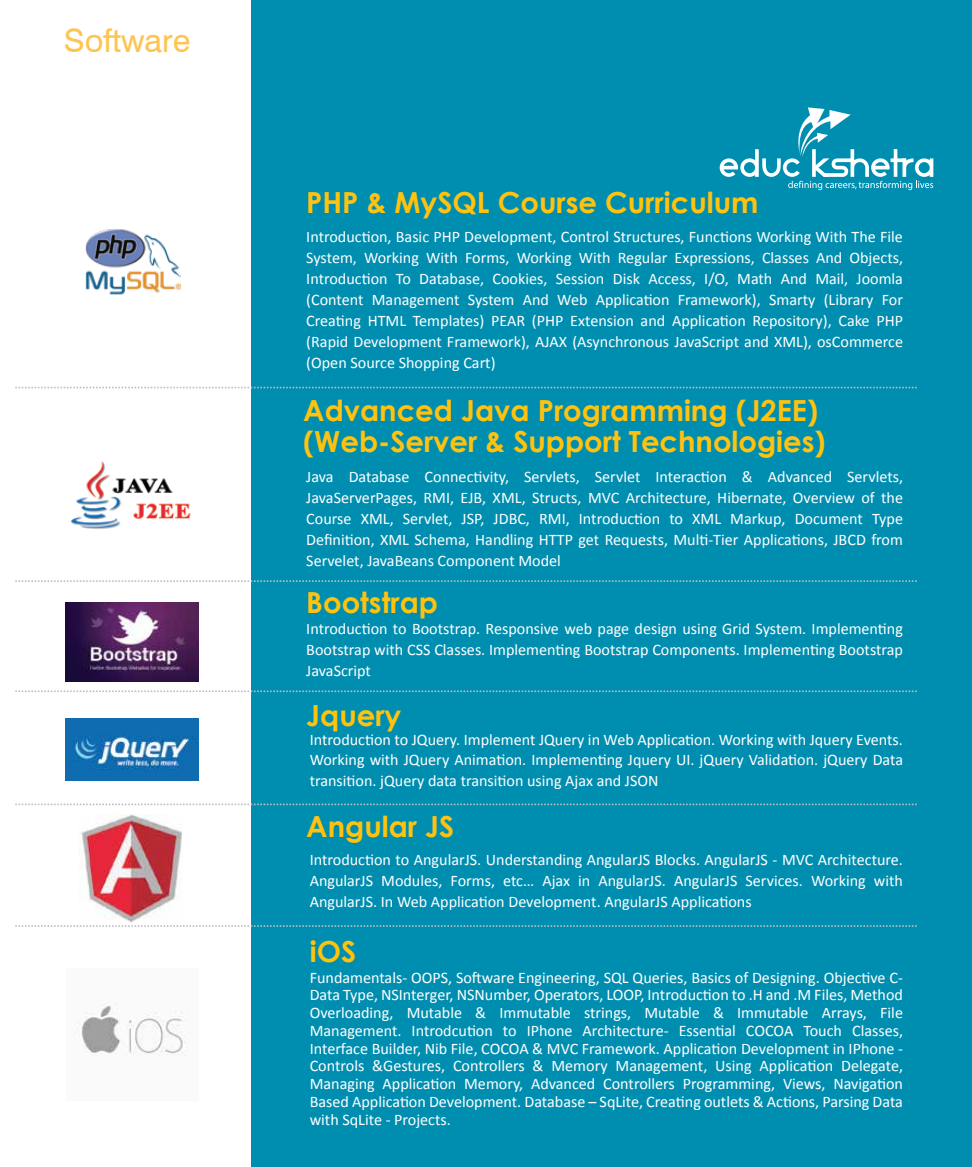
<style>
.page{position:relative;width:972px;height:1167px;background:#fff}
.page>*{position:absolute;margin:0;border:0;box-sizing:border-box;transform-origin:0 0}
.t1{font:32.25px "Swiss 721 BT";color:#fec44f}
.t2{font:700 28.95px/31.7px "Century Gothic";color:#ffc20e}
.t3{font:16.05px/21px "Calibri";color:#fff;text-align:justify}
</style>
<div class="page">
<div style="left:251px;top:0;width:721px;height:1166px;background:#008eb0"></div>
<svg style="left:720px;top:107px;width:213px;height:83px"></svg>
<svg style="left:15px;top:387px;width:902px;height:1px"></svg>
<svg style="left:15px;top:580px;width:902px;height:2px"></svg>
<svg style="left:15px;top:690px;width:902px;height:2px"></svg>
<img style="left:66px;top:602px;width:132px;height:79px">
<img style="left:66px;top:718px;width:132px;height:62px">
<img style="left:78px;top:814px;width:104px;height:107px">
<svg style="left:15px;top:803px;width:902px;height:2px"></svg>
<svg style="left:15px;top:925px;width:902px;height:1px"></svg>
<img style="left:77px;top:1003px;width:110px;height:52px">
<img style="left:70px;top:461px;width:121px;height:68px">
<img style="left:85px;top:229px;width:96px;height:66px">
<h1 class="t1" style="left:64px;top:21px;width:128px">Software</h1>
<h2 class="t2" style="left:306px;top:185px;width:454px">PHP &amp; MySQL Course Curriculum</h2>
<p class="t3" style="left:306px;top:226px;width:598px">Introduction, Basic PHP Development, Control Structures, Functions Working With The File System, Working With Forms, Working With Regular Expressions, Classes And Objects, Introduction To Database, Cookies, Session Disk Access, I/O, Math And Mail, Joomla (Content Management System And Web Application Framework), Smarty (Library For Creating HTML Templates) PEAR (PHP Extension and Application Repository), Cake PHP (Rapid Development Framework), AJAX (Asynchronous JavaScript and XML), osCommerce (Open Source Shopping Cart)</p>
<h2 class="t2" style="left:303px;top:393px;width:524px">Advanced Java Programming (J2EE) (Web-Server &amp; Support Technologies)</h2>
<p class="t3" style="left:306px;top:466px;width:598px">Java Database Connectivity, Servlets, Servlet Interaction &amp; Advanced Servlets, JavaServerPages, RMI, EJB, XML, Structs, MVC Architecture, Hibernate, Overview of the Course XML, Servlet, JSP, JDBC, RMI, Introduction to XML Markup, Document Type Definition, XML Schema, Handling HTTP get Requests, Multi-Tier Applications, JBCD from Servelet, JavaBeans Component Model</p>
<h2 class="t2" style="left:306px;top:585px;width:133px">Bootstrap</h2>
<p class="t3" style="left:306px;top:618px;width:598px">Introduction to Bootstrap. Responsive web page design using Grid System. Implementing Bootstrap with CSS Classes. Implementing Bootstrap Components. Implementing Bootstrap JavaScript</p>
<h2 class="t2" style="left:306px;top:698px;width:97px">Jquery</h2>
<p class="t3" style="left:310px;top:728px;width:595px">Introduction to JQuery. Implement JQuery in Web Application. Working with Jquery Events.<br>Working with JQuery Animation. Implementing Jquery UI. jQuery Validation. jQuery Data transition. jQuery data transition using Ajax and JSON</p>
<h2 class="t2" style="left:306px;top:809px;width:150px">Angular JS</h2>
<p class="t3" style="left:310px;top:849px;width:595px">Introduction to AngularJS. Understanding AngularJS Blocks. AngularJS - MVC Architecture.<br>AngularJS Modules, Forms, etc… Ajax in AngularJS. AngularJS Services. Working with AngularJS. In Web Application Development. AngularJS Applications</p>
<h2 class="t2" style="left:310px;top:934px;width:48px">iOS</h2>
<p class="t3" style="left:310px;top:968px;width:595px;line-height:17.7px">Fundamentals- OOPS, Software Engineering, SQL Queries, Basics of Designing. Objective C-Data Type, NSInterger, NSNumber, Operators, LOOP, Introduction to .H and .M Files, Method Overloading, Mutable &amp; Immutable strings, Mutable &amp; Immutable Arrays, File Management. Introdcution to IPhone Architecture- Essential COCOA Touch Classes, Interface Builder, Nib File, COCOA &amp; MVC Framework. Application Development in IPhone - Controls &amp;Gestures, Controllers &amp; Memory Management, Using Application Delegate, Managing Application Memory, Advanced Controllers Programming, Views, Navigation Based Application Development. Database – SqLite, Creating outlets &amp; Actions, Parsing Data with SqLite - Projects.</p>
</div>
